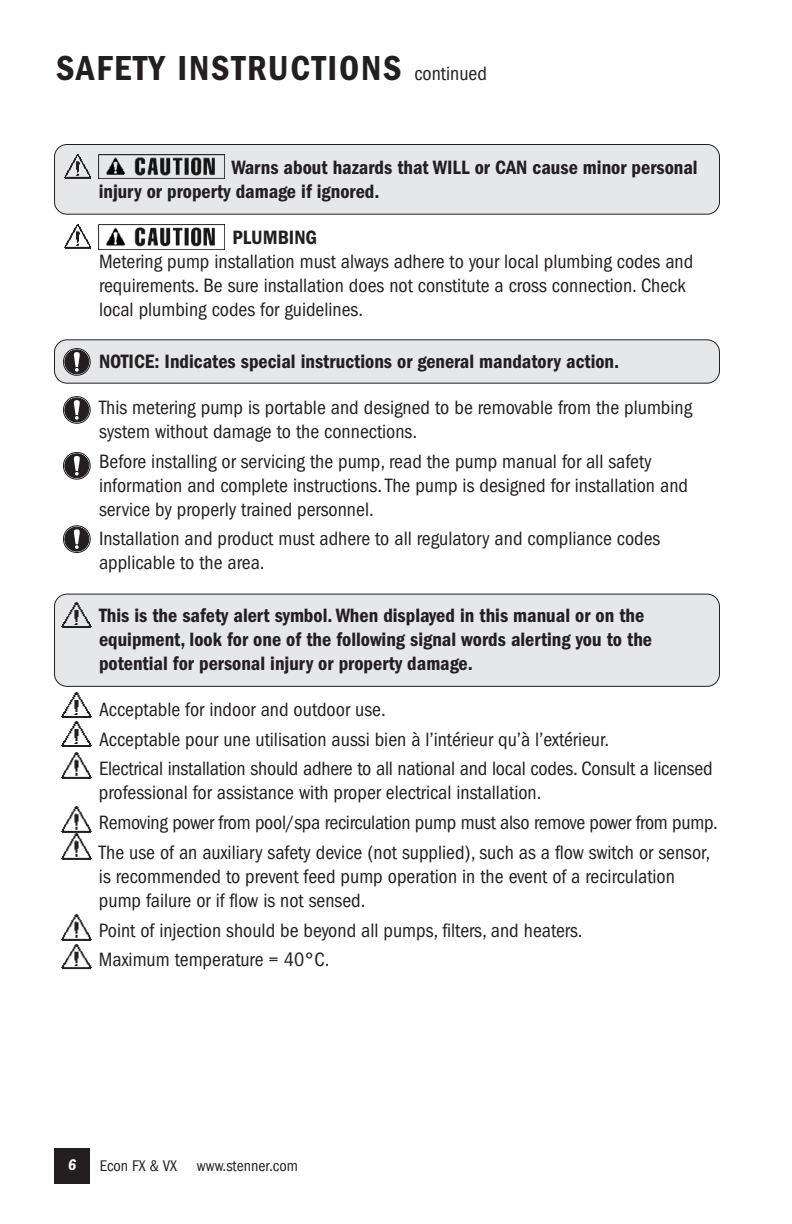
<style>
.page{position:relative;width:792px;height:1224px;background:#fff}
.page>*{position:absolute;margin:0;border:0;box-sizing:border-box;transform-origin:0 0}
.t1{font:600 condensed 36px "Franklin Gothic";letter-spacing:.05em;color:#231f20}
.t2{font:condensed 20px/24px "Franklin Gothic";color:#231f20}
.t3{font:600 condensed 20px/24px "Franklin Gothic";color:#231f20}
.t4{font:condensed 16px "Franklin Gothic";color:#231f20}
.t5{font:italic 600 condensed 16px "Franklin Gothic";color:#fff}
.s1{font-weight:400;font-size:20px}
</style>
<div class="page">
<div style="left:54px;top:1148px;width:36px;height:36px;background:#231f20"></div>
<div style="left:55px;top:340px;width:665px;height:43px;background:#e6e7e9;border-radius:13px"></div>
<div style="left:54px;top:339px;width:666px;height:45px;border:2px solid #231f20;border-radius:13px"></div>
<div style="left:55px;top:594px;width:665px;height:92px;background:#e6e7e9;border-radius:13px"></div>
<div style="left:54px;top:594px;width:666px;height:93px;border:2px solid #231f20;border-radius:13px"></div>
<div style="left:55px;top:144px;width:665px;height:70px;background:#e6e7e9;border-radius:13px"></div>
<div style="left:54px;top:144px;width:666px;height:71px;border:2px solid #231f20;border-radius:13px"></div>
<svg style="left:63px;top:349px;width:27px;height:26px"></svg>
<div style="left:63px;top:348px;width:27px;height:27px;border:1px solid #231f20;border-radius:50%"></div>
<div style="left:65px;top:350px;width:24px;height:24px;background:#231f20;border-radius:50%"></div>
<div style="left:65px;top:350px;width:24px;height:24px;border:1px solid #231f20;border-radius:50%"></div>
<svg style="left:74px;top:352px;width:6px;height:20px"></svg>
<svg style="left:63px;top:397px;width:27px;height:26px"></svg>
<div style="left:63px;top:396px;width:27px;height:28px;border:1px solid #231f20;border-radius:50%"></div>
<div style="left:65px;top:398px;width:24px;height:24px;background:#231f20;border-radius:50%"></div>
<div style="left:65px;top:398px;width:24px;height:24px;border:1px solid #231f20;border-radius:50%"></div>
<svg style="left:74px;top:400px;width:6px;height:20px"></svg>
<img style="left:61px;top:602px;width:31px;height:26px">
<img style="left:61px;top:692px;width:31px;height:55px">
<img style="left:98px;top:154px;width:127px;height:25px">
<img style="left:64px;top:154px;width:27px;height:25px">
<img style="left:98px;top:224px;width:127px;height:25px">
<img style="left:64px;top:224px;width:27px;height:25px">
<img style="left:61px;top:806px;width:31px;height:54px">
<img style="left:61px;top:752px;width:31px;height:27px">
<img style="left:61px;top:914px;width:31px;height:56px">
<svg style="left:63px;top:452px;width:27px;height:27px"></svg>
<div style="left:63px;top:452px;width:27px;height:27px;border:1px solid #231f20;border-radius:50%"></div>
<div style="left:65px;top:454px;width:24px;height:24px;background:#231f20;border-radius:50%"></div>
<div style="left:65px;top:454px;width:24px;height:24px;border:1px solid #231f20;border-radius:50%"></div>
<svg style="left:74px;top:456px;width:6px;height:20px"></svg>
<svg style="left:63px;top:526px;width:27px;height:27px"></svg>
<div style="left:63px;top:526px;width:27px;height:27px;border:1px solid #231f20;border-radius:50%"></div>
<div style="left:65px;top:527px;width:24px;height:24px;background:#231f20;border-radius:50%"></div>
<div style="left:65px;top:527px;width:24px;height:24px;border:1px solid #231f20;border-radius:50%"></div>
<svg style="left:74px;top:529px;width:6px;height:20px"></svg>
<h1 class="t1" style="left:56px;top:48px;width:432px">SAFETY INSTRUCTIONS <span class="s1">continued</span></h1>
<p class="t3" style="left:99px;top:155px;width:601px;text-indent:133px">Warns about hazards that WILL or CAN cause minor personal injury or property damage if ignored.</p>
<p class="t3" style="left:232px;top:225px;width:86px">PLUMBING</p>
<p class="t2" style="left:99px;top:249px;width:596px">Metering pump installation must always adhere to your local plumbing codes and requirements. Be sure installation does not constitute a cross connection. Check local plumbing codes for guidelines.</p>
<p class="t3" style="left:99px;top:349px;width:522px">NOTICE: Indicates special instructions or general mandatory action.</p>
<p class="t2" style="left:99px;top:395px;width:595px">This metering pump is portable and designed to be removable from the plumbing system without damage to the connections.</p>
<p class="t2" style="left:99px;top:449px;width:591px">Before installing or servicing the pump, read the pump manual for all safety information and complete instructions. The pump is designed for installation and service by properly trained personnel.</p>
<p class="t2" style="left:99px;top:527px;width:563px">Installation and product must adhere to all regulatory and compliance codes applicable to the area.</p>
<p class="t3" style="left:99px;top:603px;width:555px">This is the safety alert symbol. When displayed in this manual or on the equipment, look for one of the following signal words alerting you to the potential for personal injury or property damage.</p>
<p class="t2" style="left:99px;top:694px;width:615px;line-height:29.8px">Acceptable for indoor and outdoor use.<br>Acceptable pour une utilisation aussi bien à l’intérieur qu’à l’extérieur.<br>Electrical installation should adhere to all national and local codes. Consult a licensed</p>
<p class="t2" style="left:99px;top:778px;width:621px;line-height:29.8px">professional for assistance with proper electrical installation.<br>Removing power from pool/spa recirculation pump must also remove power from pump.<br>The use of an auxiliary safety device (not supplied), such as a flow switch or sensor,</p>
<p class="t2" style="left:99px;top:864px;width:577px">is recommended to prevent feed pump operation in the event of a recirculation pump failure or if flow is not sensed.</p>
<p class="t2" style="left:99px;top:915px;width:485px;line-height:29.8px">Point of injection should be beyond all pumps, filters, and heaters.<br>Maximum temperature = 40°C.</p>
<p class="t5" style="left:68px;top:1155px;width:10px">6</p>
<p class="t4" style="left:100px;top:1157px;width:200px">Econ FX &amp; VX www.stenner.com</p>
</div>
